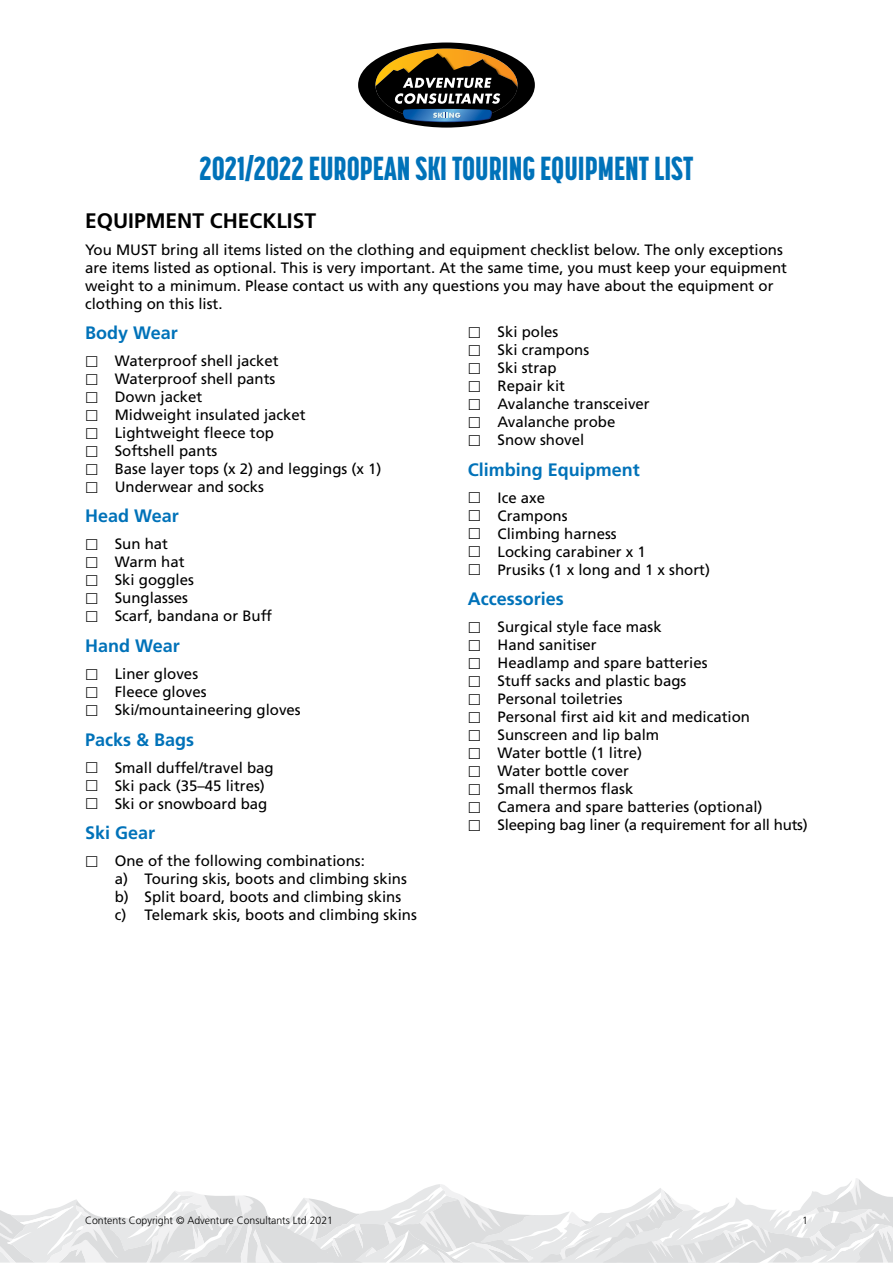
<style>
.page{position:relative;width:893px;height:1263px;background:#fff}
.page>*{position:absolute;margin:0;border:0;box-sizing:border-box;transform-origin:0 0}
.t1{font:800 33px "Korolev Compressed";color:#0072b9}
.t2{font:700 21px "Frutiger LT Std";color:#000}
.t3{font:700 18px "Frutiger LT Std";color:#0072b9}
.t4{font:15px/18px "Frutiger LT Std";color:#000}
.t5{font:300 10.5px "Frutiger LT Std";color:#000}
</style>
<div class="page">
<svg style="left:0;top:1178px;width:893px;height:84px"></svg>
<svg style="left:358px;top:43px;width:177px;height:85px"></svg>
<h1 class="t1" style="left:199px;top:149px;width:495px">2021/2022 EUROPEAN SKI TOURING EQUIPMENT LIST</h1>
<h2 class="t2" style="left:85px;top:209px;width:233px">EQUIPMENT CHECKLIST</h2>
<p class="t4" style="left:85px;top:241px;width:703px">You MUST bring all items listed on the clothing and equipment checklist below. The only exceptions are items listed as optional. This is very important. At the same time, you must keep your equipment weight to a minimum. Please contact us with any questions you may have about the equipment or clothing on this list.</p>
<p class="t3" style="left:85px;top:322px;width:94px">Body Wear</p>
<p class="t4" style="left:115px;top:352px;width:268px">Waterproof shell jacket<br>Waterproof shell pants<br>Down jacket<br>Midweight insulated jacket<br>Lightweight fleece top<br>Softshell pants<br>Base layer tops (x 2) and leggings (x 1)<br>Underwear and socks</p>
<p class="t3" style="left:85px;top:506px;width:95px">Head Wear</p>
<p class="t4" style="left:115px;top:535px;width:159px">Sun hat<br>Warm hat<br>Ski goggles<br>Sunglasses<br>Scarf, bandana or Buff</p>
<p class="t3" style="left:85px;top:635px;width:96px">Hand Wear</p>
<p class="t4" style="left:115px;top:665px;width:187px">Liner gloves<br>Fleece gloves<br>Ski/mountaineering gloves</p>
<p class="t3" style="left:85px;top:729px;width:111px">Packs &amp; Bags</p>
<p class="t4" style="left:115px;top:758px;width:160px">Small duffel/travel bag<br>Ski pack (35–45 litres)<br>Ski or snowboard bag</p>
<p class="t3" style="left:85px;top:822px;width:72px">Ski Gear</p>
<p class="t4" style="left:115px;top:852px;width:304px">One of the following combinations:<br>a) Touring skis, boots and climbing skins b) Split board, boots and climbing skins<br>c) Telemark skis, boots and climbing skins</p>
<p class="t4" style="left:497px;top:323px;width:154px">Ski poles<br>Ski crampons<br>Ski strap<br>Repair kit<br>Avalanche transceiver<br>Avalanche probe<br>Snow shovel</p>
<p class="t3" style="left:468px;top:459px;width:174px">Climbing Equipment</p>
<p class="t4" style="left:497px;top:488px;width:214px">Ice axe<br>Crampons<br>Climbing harness<br>Locking carabiner x 1<br>Prusiks (1 x long and 1 x short)</p>
<p class="t3" style="left:468px;top:588px;width:97px">Accessories</p>
<p class="t4" style="left:497px;top:618px;width:312px">Surgical style face mask<br>Hand sanitiser<br>Headlamp and spare batteries<br>Stuff sacks and plastic bags<br>Personal toiletries<br>Personal first aid kit and medication<br>Sunscreen and lip balm<br>Water bottle (1 litre)<br>Water bottle cover<br>Small thermos flask<br>Camera and spare batteries (optional)<br>Sleeping bag liner (a requirement for all huts)</p>
<p class="t5" style="left:85px;top:1215px;width:250px">Contents Copyright © Adventure Consultants Ltd 2021</p>
<p class="t5" style="left:802px;top:1215px;width:7px">1</p>
</div>
